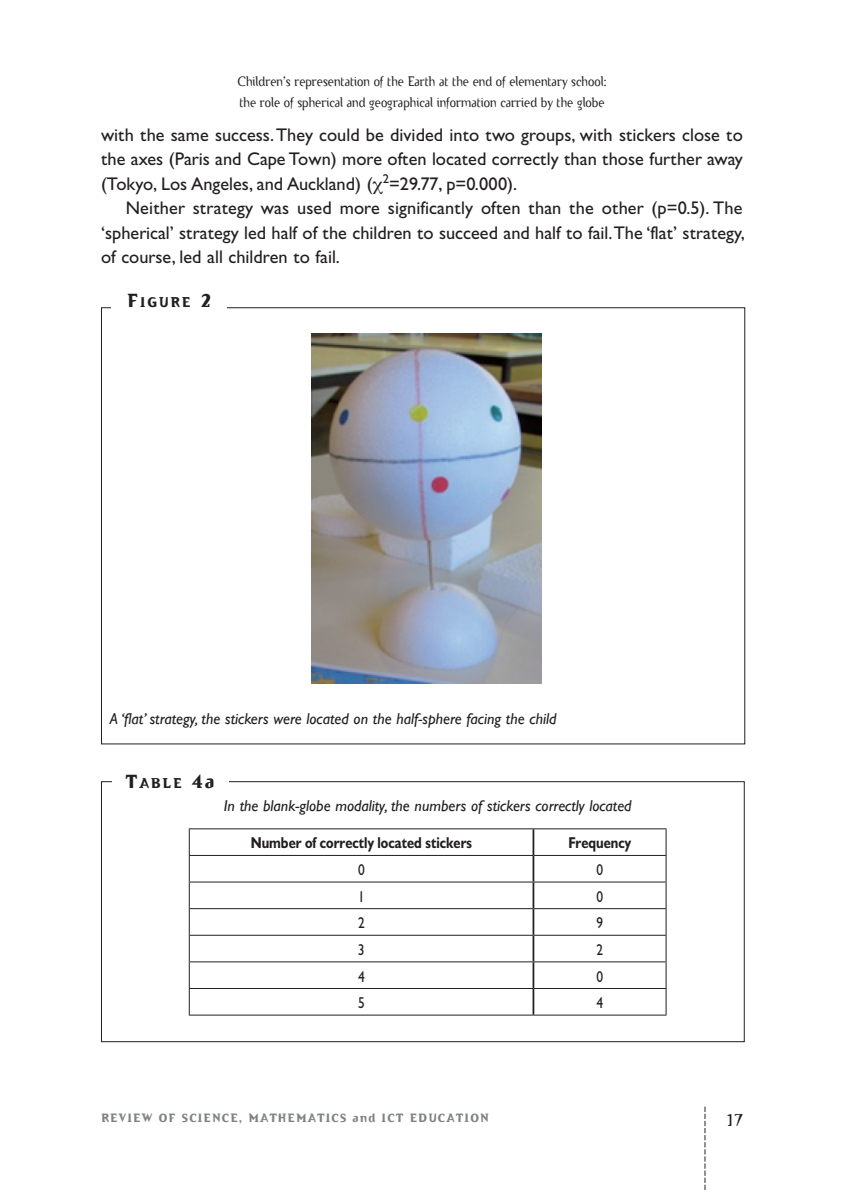
<style>
.page{position:relative;width:844px;height:1191px;background:#fff}
.page>*{position:absolute;margin:0;border:0;box-sizing:border-box;transform-origin:0 0}
.t1{font:18.38px/24.5px "Gill Sans Hel";color:#231f20;text-align:justify}
.t2{font:300 17.5px "CF Derrida";color:#231f20}
.t3{font:italic 15.75px "Gill Sans";color:#231f20}
.t4{font:700 15.75px "Gill Sans Hel";color:#231f20;scale:.85 1}
.t5{font:15.75px "Gill Sans Hel";color:#231f20;scale:.85 1}
.t6{font:700 14.35px "CF Derrida";letter-spacing:.135em;color:#231f20}
.t7{font:300 14px/21px "CF Derrida";color:#231f20;scale:.9 1}
.t8{font:700 12.25px "CF Derrida";letter-spacing:.1em;color:#808285}
.s1{font-size:19.25px}
</style>
<div class="page">
<svg style="left:704px;top:1106px;width:1px;height:84px"></svg>
<img style="left:311px;top:333px;width:230px;height:350px">
<div style="left:101px;top:781px;width:643px;height:261px;border:1px solid #231f20"></div>
<div style="left:112px;top:772px;width:116px;height:24px;background:#fff"></div>
<hr style="left:532px;top:829px;width:2px;height:26px;background:#231f20">
<hr style="left:532px;top:856px;width:2px;height:25px;background:#231f20">
<hr style="left:532px;top:882px;width:2px;height:26px;background:#231f20">
<hr style="left:532px;top:909px;width:2px;height:25px;background:#231f20">
<hr style="left:532px;top:935px;width:2px;height:26px;background:#231f20">
<hr style="left:532px;top:962px;width:2px;height:26px;background:#231f20">
<hr style="left:532px;top:989px;width:2px;height:25px;background:#231f20">
<hr style="left:189px;top:828px;width:344px;height:1px;background:#231f20">
<hr style="left:533px;top:828px;width:133px;height:1px;background:#231f20">
<hr style="left:189px;top:855px;width:344px;height:1px;background:#231f20">
<hr style="left:533px;top:855px;width:133px;height:1px;background:#231f20">
<hr style="left:189px;top:881px;width:344px;height:1px;background:#231f20">
<hr style="left:533px;top:881px;width:133px;height:1px;background:#231f20">
<hr style="left:189px;top:908px;width:344px;height:1px;background:#231f20">
<hr style="left:533px;top:908px;width:133px;height:1px;background:#231f20">
<hr style="left:189px;top:934px;width:344px;height:1px;background:#231f20">
<hr style="left:533px;top:934px;width:133px;height:1px;background:#231f20">
<hr style="left:189px;top:961px;width:344px;height:1px;background:#231f20">
<hr style="left:533px;top:961px;width:133px;height:1px;background:#231f20">
<hr style="left:189px;top:988px;width:344px;height:1px;background:#231f20">
<svg style="left:189px;top:829px;width:1px;height:185px"></svg>
<hr style="left:533px;top:988px;width:133px;height:1px;background:#231f20">
<svg style="left:665px;top:829px;width:1px;height:185px"></svg>
<hr style="left:189px;top:1014px;width:344px;height:1px;background:#231f20">
<hr style="left:533px;top:1014px;width:133px;height:1px;background:#231f20">
<p class="t7" style="left:237px;top:71px;width:411px">Children’s representation of the Earth at the end of elementary school: the role of spherical and geographical information carried by the globe</p>
<p class="t1" style="left:101px;top:123px;width:643px">with the same success. They could be divided into two groups, with stickers close to the axes (Paris and Cape Town) more often located correctly than those further away (Tokyo, Los Angeles, and Auckland) ( <sup>2</sup>=29.77, p=0.000).</p>
<p class="t1" style="left:101px;top:196px;width:645px;text-align:left;text-indent:25px">Neither strategy was used more significantly often than the other (p=0.5). The ‘spherical’ strategy led half of the children to succeed and half to fail. The ‘flat’ strategy, of course, led all children to fail.</p>
<p class="t6" style="left:127px;top:294px;width:86px"><span class="s1">F</span>IGURE <span class="s1">2</span></p>
<p class="t3" style="left:110px;top:710px;width:448px">A ‘flat’ strategy, the stickers were located on the half-sphere facing the child</p>
<p class="t6" style="left:125px;top:775px;width:91px"><span class="s1">T</span>ABLE <span class="s1">4</span><span class="s1">a</span></p>
<p class="t3" style="left:224px;top:797px;width:409px">In the blank-globe modality, the numbers of stickers correctly located</p>
<p class="t4" style="left:251px;top:835px;width:262px">Number of correctly located stickers</p>
<p class="t4" style="left:568px;top:835px;width:75px">Frequency</p>
<p class="t5" style="left:358px;top:861px;width:9px">0</p>
<p class="t5" style="left:596px;top:861px;width:9px">0</p>
<p class="t5" style="left:359px;top:888px;width:6px">1</p>
<p class="t5" style="left:596px;top:888px;width:9px">0</p>
<p class="t5" style="left:358px;top:915px;width:9px">2</p>
<p class="t5" style="left:596px;top:915px;width:9px">9</p>
<p class="t5" style="left:358px;top:941px;width:9px">3</p>
<p class="t5" style="left:596px;top:941px;width:9px">2</p>
<p class="t5" style="left:358px;top:968px;width:9px">4</p>
<p class="t5" style="left:596px;top:968px;width:9px">0</p>
<p class="t5" style="left:358px;top:994px;width:9px">5</p>
<p class="t5" style="left:596px;top:994px;width:9px">4</p>
<p class="t8" style="left:101px;top:1111px;width:389px">REVIEW OF SCIENCE, MATHEMATICS and ICT EDUCATION</p>
<p class="t2" style="left:724px;top:1110px;width:19px">17</p>
</div>
